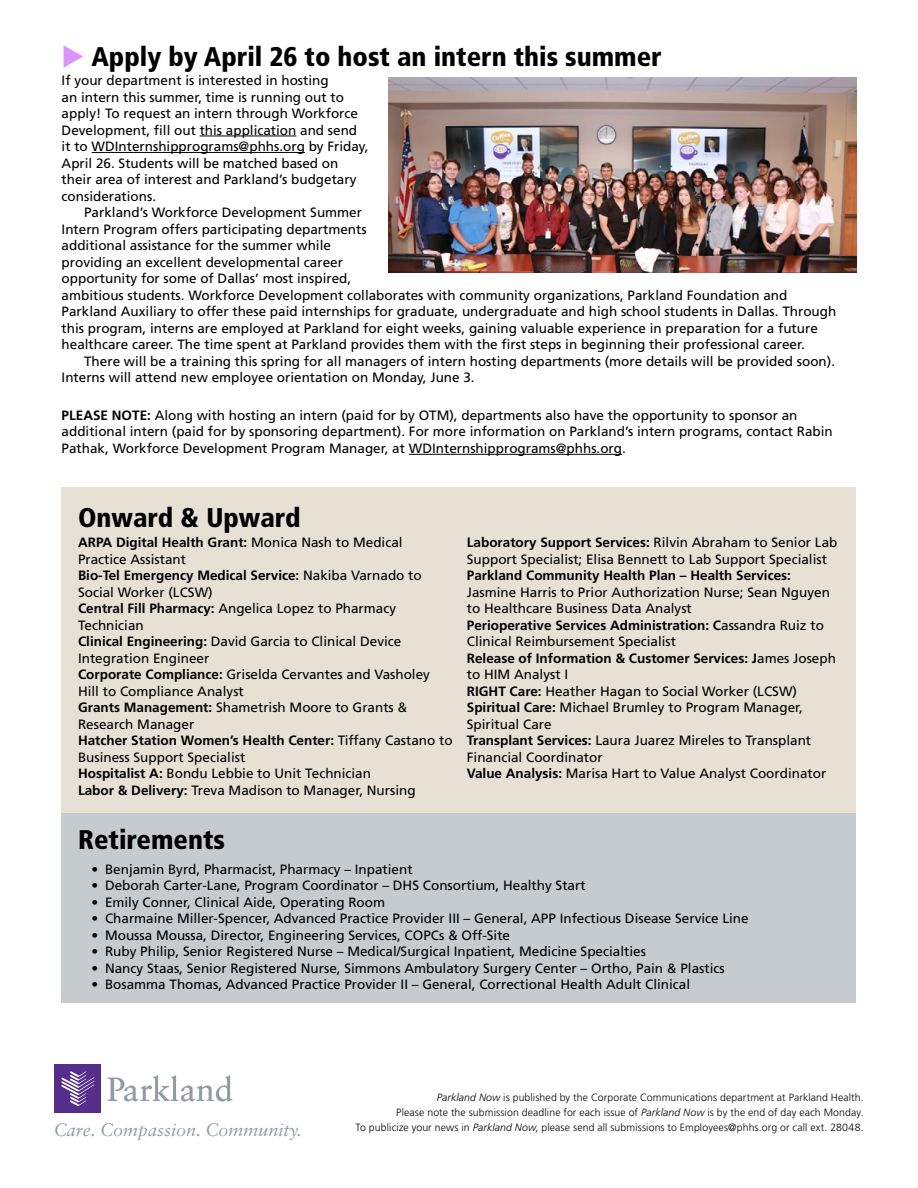
<style>
.page{position:relative;width:918px;height:1188px;background:#fff}
.page>*{position:absolute;margin:0;border:0;box-sizing:border-box;transform-origin:0 0}
.t1{font:900 condensed 27px "Frutiger LT Std";color:#000}
.t2{font:italic 18px "Sabon LT Std";color:#949ca1}
.t3{font:13.5px/16.5px "Frutiger LT Std";color:#000}
.t4{font:700 13.5px "Frutiger LT Std";color:#000}
.t5{font:300 10.5px/15px "Frutiger LT Std";letter-spacing:.01em;color:#000;text-align:right}
.s1{color:#db93ff}
.s2{font-weight:700}
.s3{font-style:italic}
</style>
<div class="page">
<svg style="left:108px;top:1075px;width:124px;height:26px"></svg>
<div style="left:55px;top:1064px;width:46px;height:49px;background:#552e8b"></div>
<svg style="left:61px;top:1071px;width:33px;height:35px"></svg>
<div style="left:62px;top:487px;width:794px;height:326px;background:#e7e1d5"></div>
<div style="left:62px;top:813px;width:794px;height:189px;background:#c5cbcf"></div>
<hr style="left:200px;top:136px;width:96px;height:1px;background:#000">
<hr style="left:92px;top:152px;width:213px;height:1px;background:#000">
<hr style="left:409px;top:454px;width:213px;height:1px;background:#000">
<img style="left:388px;top:78px;width:468px;height:194px">
<h1 class="t1" style="left:62px;top:41px;width:602px"><span class="s1">◆</span> Apply by April 26 to host an intern this summer</h1>
<p class="t3" style="left:62px;top:72px;width:308px">If your department is interested in hosting<br>an intern this summer, time is running out to apply! To request an intern through Workforce Development, fill out this application and send it to WDInternshipprograms@phhs.org by Friday, April 26. Students will be matched based on their area of interest and Parkland’s budgetary considerations.</p>
<p class="t3" style="left:62px;top:204px;width:776px;text-indent:23px">Parkland’s Workforce Development Summer<br>Intern Program offers participating departments<br>additional assistance for the summer while<br>providing an excellent developmental career<br>opportunity for some of Dallas’ most inspired,<br>ambitious students. Workforce Development collaborates with community organizations, Parkland Foundation and Parkland Auxiliary to offer these paid internships for graduate, undergraduate and high school students in Dallas. Through this program, interns are employed at Parkland for eight weeks, gaining valuable experience in preparation for a future healthcare career. The time spent at Parkland provides them with the first steps in beginning their professional career.</p>
<p class="t3" style="left:62px;top:353px;width:775px;text-indent:23px">There will be a training this spring for all managers of intern hosting departments (more details will be provided soon).<br>Interns will attend new employee orientation on Monday, June 3.</p>
<p class="t3" style="left:62px;top:407px;width:773px"><span class="s2">PLEASE NOTE:</span> Along with hosting an intern (paid for by OTM), departments also have the opportunity to sponsor an additional intern (paid for by sponsoring department). For more information on Parkland’s intern programs, contact Rabin<br>Pathak, Workforce Development Program Manager, at WDInternshipprograms@phhs.org.</p>
<h1 class="t1" style="left:78px;top:501px;width:224px">Onward &amp; Upward</h1>
<p class="t3" style="left:78px;top:534px;width:376px"><span class="s2">ARPA Digital Health Grant:</span> Monica Nash to Medical Practice Assistant<br><span class="s2">Bio-Tel Emergency Medical Service:</span> Nakiba Varnado to Social Worker (LCSW)<br><span class="s2">Central Fill Pharmacy:</span> Angelica Lopez to Pharmacy Technician<br><span class="s2">Clinical Engineering:</span> David Garcia to Clinical Device Integration Engineer<br><span class="s2">Corporate Compliance:</span> Griselda Cervantes and Vasholey Hill to Compliance Analyst<br><span class="s2">Grants Management:</span> Shametrish Moore to Grants &amp; Research Manager<br><span class="s2">Hatcher Station Women’s Health Center:</span> Tiffany Castano to Business Support Specialist<br><span class="s2">Hospitalist A:</span> Bondu Lebbie to Unit Technician<br><span class="s2">Labor &amp; Delivery:</span> Treva Madison to Manager, Nursing</p>
<p class="t3" style="left:467px;top:534px;width:372px"><span class="s2">Laboratory Support Services:</span> Rilvin Abraham to Senior Lab<br>Support Specialist; Elisa Bennett to Lab Support Specialist</p>
<p class="t4" style="left:467px;top:568px;width:326px">Parkland Community Health Plan – Health Services:</p>
<p class="t3" style="left:467px;top:584px;width:371px">Jasmine Harris to Prior Authorization Nurse; Sean Nguyen to Healthcare Business Data Analyst<br><span class="s2">Perioperative Services Administration: C</span>assandra Ruiz to Clinical Reimbursement Specialist<br><span class="s2">Release of Information &amp; Customer Services: J</span>ames Joseph to HIM Analyst I<br><span class="s2">RIGHT Care:</span> Heather Hagan to Social Worker (LCSW)<br><span class="s2">Spiritual Care:</span> Michael Brumley to Program Manager, Spiritual Care<br><span class="s2">Transplant Services:</span> Laura Juarez Mireles to Transplant Financial Coordinator<br><span class="s2">Value Analysis:</span> Marisa Hart to Value Analyst Coordinator</p>
<h1 class="t1" style="left:78px;top:823px;width:149px">Retirements</h1>
<p class="t3" style="left:92px;top:861px;width:323px">• Benjamin Byrd, Pharmacist, Pharmacy – Inpatient</p>
<p class="t3" style="left:92px;top:877px;width:496px">• Deborah Carter-Lane, Program Coordinator – DHS Consortium, Healthy Start</p>
<p class="t3" style="left:92px;top:894px;width:295px">• Emily Conner, Clinical Aide, Operating Room</p>
<p class="t3" style="left:92px;top:910px;width:659px">• Charmaine Miller-Spencer, Advanced Practice Provider III – General, APP Infectious Disease Service Line</p>
<p class="t3" style="left:92px;top:927px;width:420px">• Moussa Moussa, Director, Engineering Services, COPCs &amp; Off-Site</p>
<p class="t3" style="left:92px;top:943px;width:556px">• Ruby Philip, Senior Registered Nurse – Medical/Surgical Inpatient, Medicine Specialties</p>
<p class="t3" style="left:92px;top:960px;width:635px">• Nancy Staas, Senior Registered Nurse, Simmons Ambulatory Surgery Center – Ortho, Pain &amp; Plastics</p>
<p class="t3" style="left:92px;top:976px;width:600px">• Bosamma Thomas, Advanced Practice Provider II – General, Correctional Health Adult Clinical</p>
<p class="t5" style="left:396px;top:1090px;width:469px"><span class="s3">Parkland Now</span> is published by the Corporate Communications department at Parkland Health.<br>Please note the submission deadline for each issue of <span class="s3">Parkland Now</span> is by the end of day each Monday.</p>
<h2 class="t2" style="left:54px;top:1119px;width:250px">Care. Compassion. Community.</h2>
<p class="t5" style="left:355px;top:1120px;width:510px">To publicize your news in <span class="s3">Parkland Now</span>, please send all submissions to Employees@phhs.org or call ext. 28048.</p>
</div>
